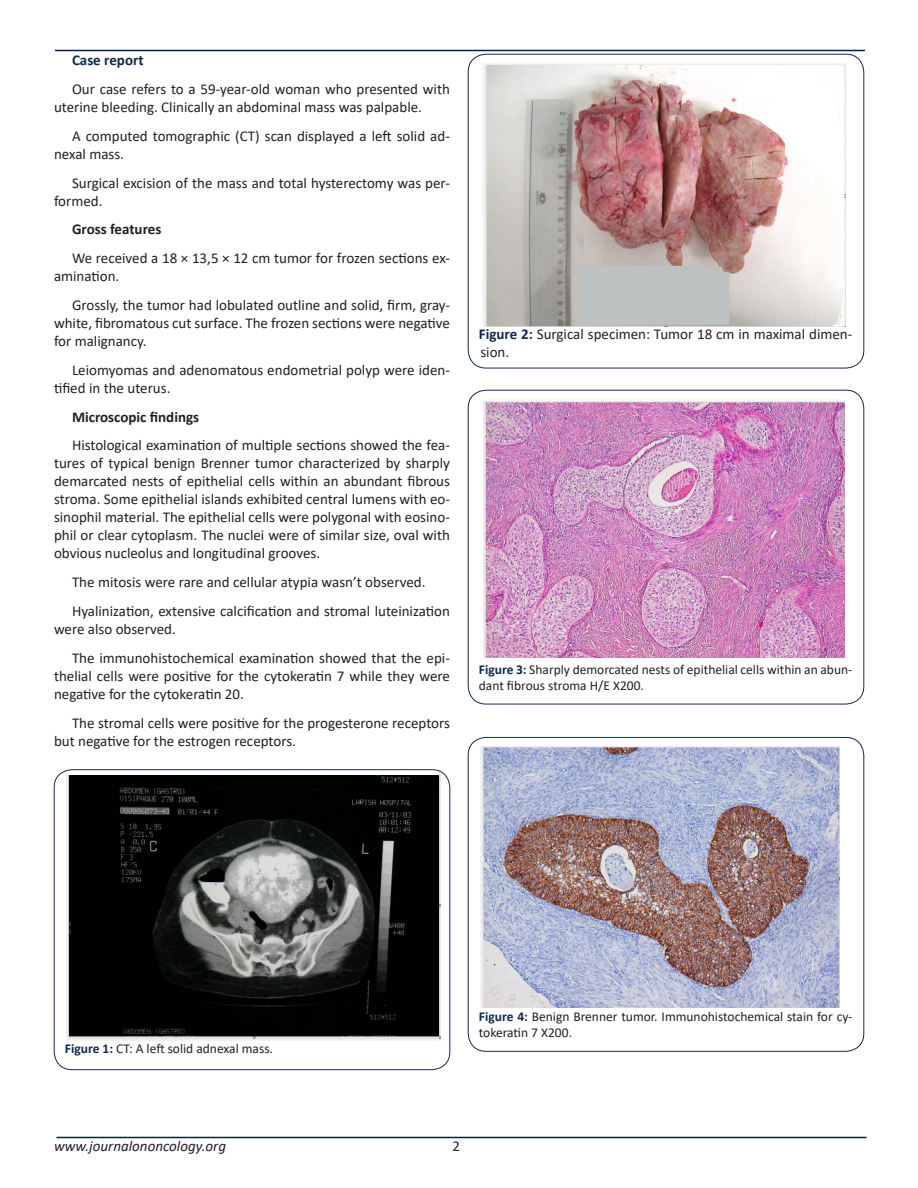
<style>
.page{position:relative;width:918px;height:1188px;background:#fff}
.page>*{position:absolute;margin:0;border:0;box-sizing:border-box;transform-origin:0 0}
.t1{font:15px/18px "Calibri";color:#231f20}
.t2{font:700 15px "Calibri";color:#231f20}
.t3{font:italic 15px "Calibri";color:#231f20}
.t4{font:700 15px "Calibri";color:#11284e}
.t5{font:13.5px/16.5px "Calibri";color:#231f20}
.s1{font-weight:700;color:#11284e}
</style>
<div class="page">
<hr style="left:55px;top:50px;width:810px;height:1px;background:#002147">
<hr style="left:56px;top:1137px;width:810px;height:1px;background:#002147">
<div style="left:54px;top:770px;width:396px;height:300px;border:1px solid #11284e;border-radius:18px"></div>
<img style="left:66px;top:776px;width:375px;height:264px">
<div style="left:468px;top:54px;width:396px;height:314px;border:1px solid #11284e;border-radius:18px"></div>
<img style="left:483px;top:63px;width:363px;height:263px">
<div style="left:468px;top:390px;width:396px;height:314px;border:1px solid #11284e;border-radius:18px"></div>
<img style="left:484px;top:399px;width:361px;height:258px">
<div style="left:468px;top:737px;width:396px;height:315px;border:1px solid #11284e;border-radius:18px"></div>
<img style="left:481px;top:747px;width:358px;height:260px">
<p class="t4" style="left:72px;top:50px;width:73px">Case report</p>
<p class="t1" style="left:54px;top:80px;width:397px;text-indent:18px">Our case refers to a 59-year-old woman who presented with uterine bleeding. Clinically an abdominal mass was palpable.</p>
<p class="t1" style="left:54px;top:126px;width:397px;text-indent:18px">A computed tomographic (CT) scan displayed a left solid ad&shy;nexal mass.</p>
<p class="t1" style="left:54px;top:173px;width:397px;text-indent:18px">Surgical excision of the mass and total hysterectomy was per&shy;formed.</p>
<p class="t2" style="left:72px;top:219px;width:91px">Gross features</p>
<p class="t1" style="left:54px;top:249px;width:397px;text-indent:18px">We received a 18 × 13,5 × 12 cm tumor for frozen sections ex&shy;amination.</p>
<p class="t1" style="left:54px;top:296px;width:398px;text-align:justify;text-indent:18px">Grossly, the tumor had lobulated outline and solid, firm, gray&shy;white, fibromatous cut surface. The frozen sections were negative for malignancy.</p>
<p class="t1" style="left:54px;top:360px;width:397px;text-indent:18px">Leiomyomas and adenomatous endometrial polyp were iden&shy;tified in the uterus.</p>
<p class="t2" style="left:72px;top:406px;width:129px">Microscopic findings</p>
<p class="t1" style="left:54px;top:436px;width:397px;text-align:justify;text-indent:18px">Histological examination of multiple sections showed the fea&shy;tures of typical benign Brenner tumor characterized by sharply demarcated nests of epithelial cells within an abundant fibrous stroma. Some epithelial islands exhibited central lumens with eo&shy;sinophil material. The epithelial cells were polygonal with eosino&shy;phil or clear cytoplasm. The nuclei were of similar size, oval with obvious nucleolus and longitudinal grooves.</p>
<p class="t1" style="left:72px;top:573px;width:355px">The mitosis were rare and cellular atypia wasn’t observed.</p>
<p class="t1" style="left:54px;top:602px;width:397px;text-indent:18px">Hyalinization, extensive calcification and stromal luteinization were also observed.</p>
<p class="t1" style="left:54px;top:648px;width:398px;text-align:justify;text-indent:18px">The immunohistochemical examination showed that the epi&shy;thelial cells were positive for the cytokeratin 7 while they were negative for the cytokeratin 20.</p>
<p class="t1" style="left:54px;top:713px;width:397px;text-indent:18px">The stromal cells were positive for the progesterone receptors but negative for the estrogen receptors.</p>
<p class="t1" style="left:479px;top:325px;width:375px"><span class="s1">Figure 2:</span> Surgical specimen: Tumor 18 cm in maximal dimen&shy;sion.</p>
<p class="t5" style="left:479px;top:660px;width:375px"><span class="s1">Figure 3:</span> Sharply demorcated nests of epithelial cells within an abun&shy;dant fibrous stroma Η/E X200.</p>
<p class="t5" style="left:65px;top:1040px;width:210px"><span class="s1">Figure 1:</span> CT: A left solid adnexal mass.</p>
<p class="t5" style="left:479px;top:1008px;width:375px"><span class="s1">Figure 4:</span> Benign Brenner tumor. Immunohistochemical stain for cy&shy;tokeratin 7 Χ200.</p>
<p class="t3" style="left:54px;top:1136px;width:174px">www.journalononcology.org</p>
<p class="t1" style="left:452px;top:1137px;width:9px">2</p>
</div>
